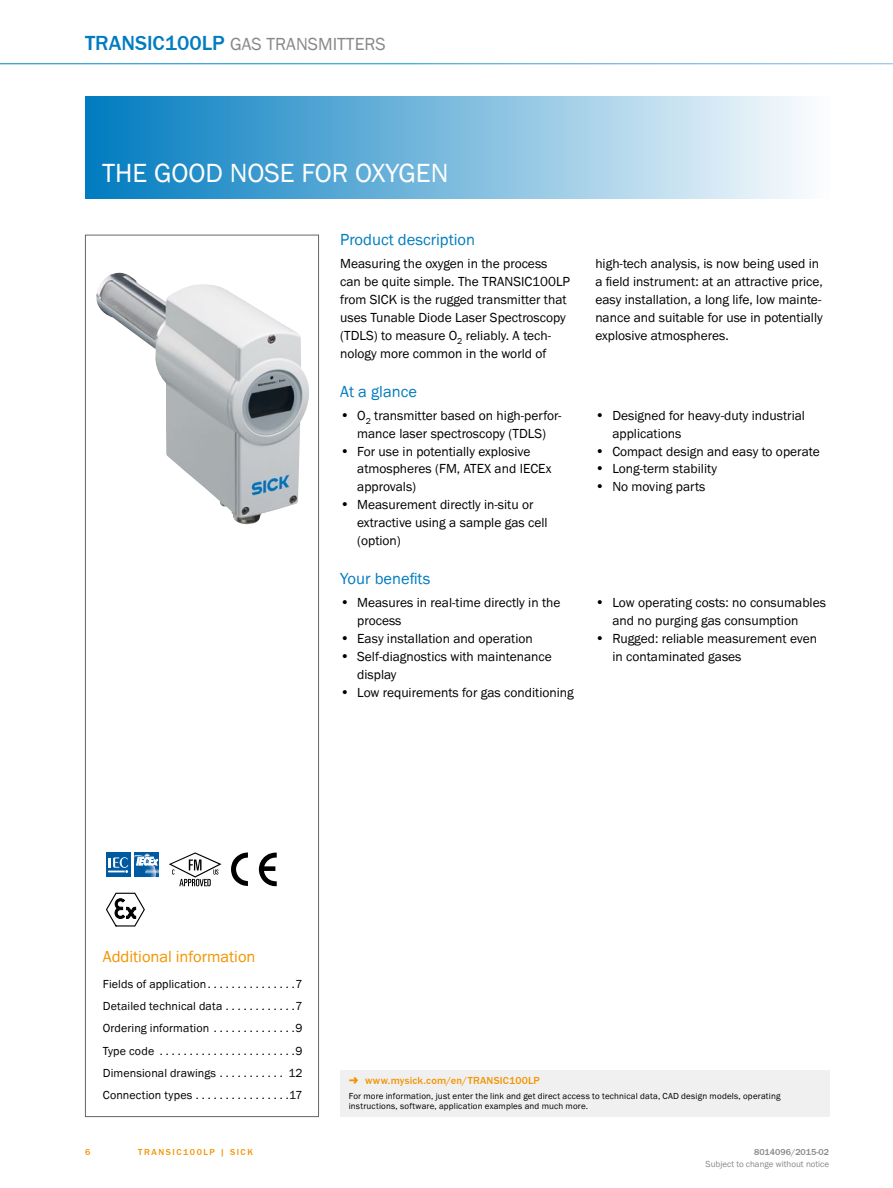
<style>
.page{position:relative;width:893px;height:1188px;background:#fff}
.page>*{position:absolute;margin:0;border:0;box-sizing:border-box;transform-origin:0 0}
.t1{font:27px "SICK Franklin";color:#fff}
.p_page_runningTitle{font:18px "SICK Franklin";color:#87888a}
.p_heading_level01{font:16.5px "SICK Franklin";color:#007cc0}
.t2{font:16.5px "SICK Franklin";letter-spacing:-.005em;color:#f39400}
.t3{font:13.5px/17.9px "SICK Franklin";color:#000}
.t4{font:12px "SICK Franklin";letter-spacing:.01em;color:#000}
.t5{font:500 10.5px "SICK Franklin";letter-spacing:.02em;color:#f39400}
.t6{font:9px/10.5px "SICK Franklin";letter-spacing:.02em;color:#000}
.p_page_footer_discla{font:9px "SICK Franklin";color:#87888a}
.p_page_footer_part{font:500 9px "SICK Franklin";letter-spacing:.17em;color:#f39400}
.p_page_footer_versio{font:500 9px "SICK Franklin";color:#87888a}
.p_page_footer_pagina{font:500 9px "SICK Franklin";color:#f39400}
.s1{font-weight:500;font-size:21px;color:#007cc0}
.s2{font-size:14.25px}
</style>
<div class="page">
<div style="left:85px;top:97px;width:744px;height:102px;background:linear-gradient(to right,#007bbf,#fcfdfe)"></div>
<img style="left:96px;top:273px;width:213px;height:252px">
<div style="left:135px;top:852px;width:24px;height:25px;background:#005aa1"></div>
<div style="left:106px;top:852px;width:24px;height:25px;background:#005aa1"></div>
<svg style="left:108px;top:853px;width:51px;height:24px"></svg>
<svg style="left:169px;top:852px;width:53px;height:34px"></svg>
<svg style="left:231px;top:853px;width:46px;height:33px"></svg>
<svg style="left:106px;top:893px;width:39px;height:34px"></svg>
<div style="left:85px;top:235px;width:234px;height:882px;border:1px solid #646567"></div>
<div style="left:340px;top:1070px;width:489px;height:47px;background:#f0f0f1"></div>
<p class="p_page_runningTitle" style="left:85px;top:32px;width:193px"><span class="s1">TRANSIC100LP</span> Gas transmitters</p>
<h1 class="t1" style="left:102px;top:156px;width:348px">THE GOOD NOSE FOR OXYGEN</h1>
<p class="p_heading_level01" style="left:340px;top:229px;width:136px">Product description</p>
<p class="t3" style="left:340px;top:255px;width:231px">Measuring the oxygen in the process can be quite simple. The TRANSIC100LP from SICK is the rugged transmitter that uses Tunable Diode Laser Spectroscopy (TDLS) to measure O<sub>2</sub> reliably. A tech&shy;nology more common in the world of</p>
<p class="t3" style="left:595px;top:255px;width:229px">high-tech analysis, is now being used in a field instrument: at an attractive price, easy installation, a long life, low mainte&shy;nance and suitable for use in potentially explosive atmospheres.</p>
<p class="p_heading_level01" style="left:340px;top:381px;width:78px">At a glance</p>
<p class="t3" style="left:340px;top:406px;width:223px;text-align:center"><span class="s2">•</span> O<sub>2</sub> transmitter based on high-perfor&shy;mance laser spectroscopy (TDLS)</p>
<p class="t3" style="left:357px;top:442px;width:196px;text-indent:-17px"><span class="s2">•</span> For use in potentially explosive atmospheres (FM, ATEX and IECEx approvals)</p>
<p class="t3" style="left:357px;top:496px;width:192px;text-indent:-17px"><span class="s2">•</span> Measurement directly in-situ or extractive using a sample gas cell (option)</p>
<p class="t3" style="left:612px;top:406px;width:194px;text-indent:-17px"><span class="s2">•</span> Designed for heavy-duty industrial applications</p>
<p class="t3" style="left:595px;top:442px;width:226px"><span class="s2">•</span> Compact design and easy to operate</p>
<p class="t3" style="left:595px;top:460px;width:123px"><span class="s2">•</span> Long-term stability</p>
<p class="t3" style="left:595px;top:478px;width:112px"><span class="s2">•</span> No moving parts</p>
<p class="p_heading_level01" style="left:340px;top:569px;width:92px">Your benefits</p>
<p class="t3" style="left:357px;top:594px;width:205px;text-indent:-17px"><span class="s2">•</span> Measures in real-time directly in the process</p>
<p class="t3" style="left:340px;top:630px;width:194px"><span class="s2">•</span> Easy installation and operation</p>
<p class="t3" style="left:357px;top:648px;width:196px;text-indent:-17px"><span class="s2">•</span> Self-diagnostics with maintenance display</p>
<p class="t3" style="left:340px;top:683px;width:235px"><span class="s2">•</span> Low requirements for gas conditioning</p>
<p class="t3" style="left:612px;top:594px;width:215px;text-indent:-17px"><span class="s2">•</span> Low operating costs: no consumables and no purging gas consumption</p>
<p class="t3" style="left:612px;top:630px;width:206px;text-indent:-17px"><span class="s2">•</span> Rugged: reliable measurement even in contaminated gases</p>
<p class="t2" style="left:103px;top:946px;width:154px">Additional information</p>
<p class="t4" style="left:103px;top:977px;width:105px">Fields of application</p>
<p class="t4" style="left:296px;top:977px;width:9px">7</p>
<p class="t4" style="left:103px;top:999px;width:121px">Detailed technical data</p>
<p class="t4" style="left:296px;top:999px;width:9px">7</p>
<p class="t4" style="left:103px;top:1021px;width:108px">Ordering information</p>
<p class="t4" style="left:296px;top:1021px;width:9px">9</p>
<p class="t4" style="left:103px;top:1043px;width:53px">Type code</p>
<p class="t4" style="left:296px;top:1043px;width:9px">9</p>
<p class="t4" style="left:103px;top:1065px;width:115px">Dimensional drawings</p>
<p class="t4" style="left:288px;top:1065px;width:16px">12</p>
<p class="t4" style="left:103px;top:1087px;width:91px">Connection types</p>
<p class="t4" style="left:289px;top:1087px;width:15px">17</p>
<p class="t5" style="left:365px;top:1074px;width:176px">www.mysick.com/en/TRANSIC100LP</p>
<p class="t6" style="left:349px;top:1091px;width:433px">For more information, just enter the link and get direct access to technical data, CAD design models, operating instructions, software, application examples and much more.</p>
<p class="p_page_footer_pagina" style="left:85px;top:1146px;width:7px">6</p>
<p class="p_page_footer_part" style="left:138px;top:1146px;width:116px">TRANSIC100LP | SICK</p>
<p class="p_page_footer_versio" style="left:754px;top:1146px;width:77px">8014096/2015-02</p>
<p class="p_page_footer_discla" style="left:706px;top:1159px;width:125px">Subject to change without notice</p>
</div>
